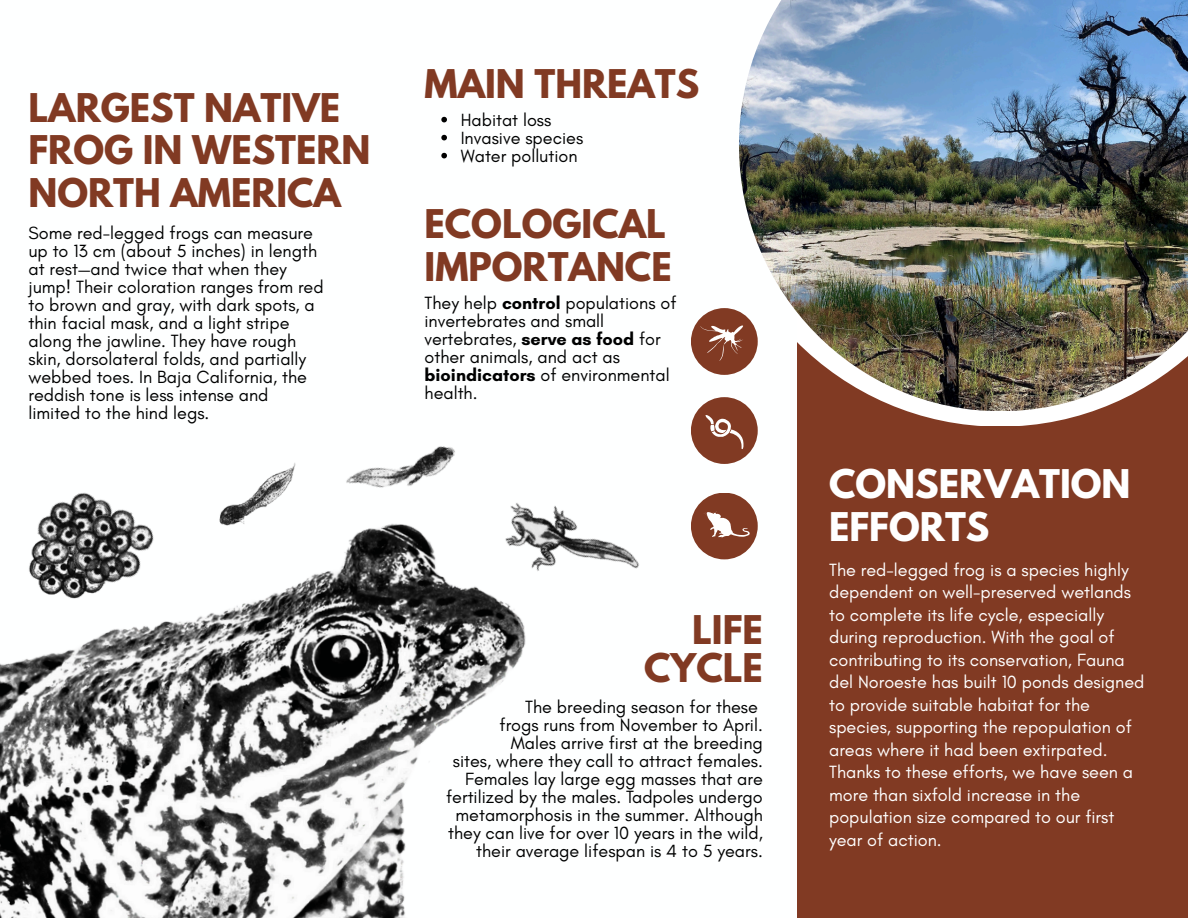
<style>
.page{position:relative;width:1188px;height:918px;background:#813a23}
.page>*{position:absolute;margin:0;border:0;box-sizing:border-box;transform-origin:0 0}
.t1{font:700 35.1px/42.8px "League Spartan";color:#813a23}
.t2{font:700 35.1px/42.8px "League Spartan";color:#fff}
.t3{font:18px/18px "Glacial Indifference";color:#000}
.t4{font:18px/22.5px "Glacial Indifference";color:#fff}
.s1{font-weight:700}
</style>
<div class="page">
<svg style="left:796px;top:411px;width:297px;height:15px"></svg>
<div style="left:0;top:0;width:796px;height:918px;background:#feffff"></div>
<img style="left:0;top:533px;width:526px;height:385px">
<img style="left:216px;top:463px;width:87px;height:74px">
<img style="left:346px;top:446px;width:109px;height:87px">
<img style="left:464px;top:503px;width:175px;height:139px">
<img style="left:15px;top:598px;width:111px;height:20px">
<img style="left:0;top:533px;width:36px;height:65px">
<img style="left:36px;top:492px;width:147px;height:122px">
<img style="left:739px;top:0;width:449px;height:411px">
<svg style="left:441px;top:117px;width:6px;height:5px"></svg>
<svg style="left:441px;top:135px;width:6px;height:5px"></svg>
<svg style="left:441px;top:153px;width:6px;height:5px"></svg>
<div style="left:691px;top:493px;width:67px;height:66px;background:#813a23;border-radius:50%"></div>
<svg style="left:704px;top:511px;width:46px;height:26px"></svg>
<div style="left:691px;top:397px;width:67px;height:67px;background:#813a23;border-radius:50%"></div>
<svg style="left:705px;top:415px;width:39px;height:34px"></svg>
<div style="left:691px;top:308px;width:67px;height:67px;background:#813a23;border-radius:50%"></div>
<svg style="left:700px;top:326px;width:43px;height:35px"></svg>
<p class="t1" style="left:28px;top:91px;width:344px">LARGEST NATIVE<br>FROG IN WESTERN<br>NORTH AMERICA</p>
<h1 class="t3" style="left:28px;top:224px;width:297px">Some red-legged frogs can measure up to 13 cm (about 5 inches) in length at rest—and twice that when they jump! Their coloration ranges from red to brown and gray, with dark spots, a thin facial mask, and a light stripe along the jawline. They have rough skin, dorsolateral folds, and partially webbed toes. In Baja California, the reddish tone is less intense and limited to the hind legs.</h1>
<p class="t1" style="left:425px;top:67px;width:276px">MAIN THREATS</p>
<p class="t3" style="left:461px;top:111px;width:92px">Habitat loss</p>
<p class="t3" style="left:461px;top:129px;width:124px">Invasive species</p>
<p class="t3" style="left:461px;top:147px;width:118px">Water pollution</p>
<p class="t1" style="left:425px;top:207px;width:249px">ECOLOGICAL<br>IMPORTANCE</p>
<h1 class="t3" style="left:425px;top:294px;width:253px">They help <span class="s1">control</span> populations of invertebrates and small vertebrates, <span class="s1">serve as food</span> for other animals, and act as <span class="s1">bioindicators</span> of environmental health.</h1>
<p class="t1" style="left:644px;top:616px;width:120px;line-height:37.2px;text-align:right">LIFE<br>CYCLE</p>
<p class="t3" style="left:525px;top:698px;width:234px">The breeding season for these</p>
<p class="t3" style="left:500px;top:716px;width:265px">frogs runs from November to April.</p>
<p class="t3" style="left:511px;top:734px;width:254px">Males arrive first at the breeding</p>
<p class="t3" style="left:446px;top:752px;width:318px;text-align:right">sites, where they call to attract females.<br>Females lay large egg masses that are fertilized by the males. Tadpoles undergo metamorphosis in the summer. Although they can live for over 10 years in the wild, their average lifespan is 4 to 5 years.</p>
<p class="t2" style="left:829px;top:467px;width:303px">CONSERVATION<br>EFFORTS</p>
<p class="t4" style="left:829px;top:558px;width:317px">The red-legged frog is a species highly dependent on well-preserved wetlands to complete its life cycle, especially during reproduction. With the goal of contributing to its conservation, Fauna del Noroeste has built 10 ponds designed to provide suitable habitat for the species, supporting the repopulation of areas where it had been extirpated.<br>Thanks to these efforts, we have seen a more than sixfold increase in the population size compared to our first year of action.</p>
</div>
